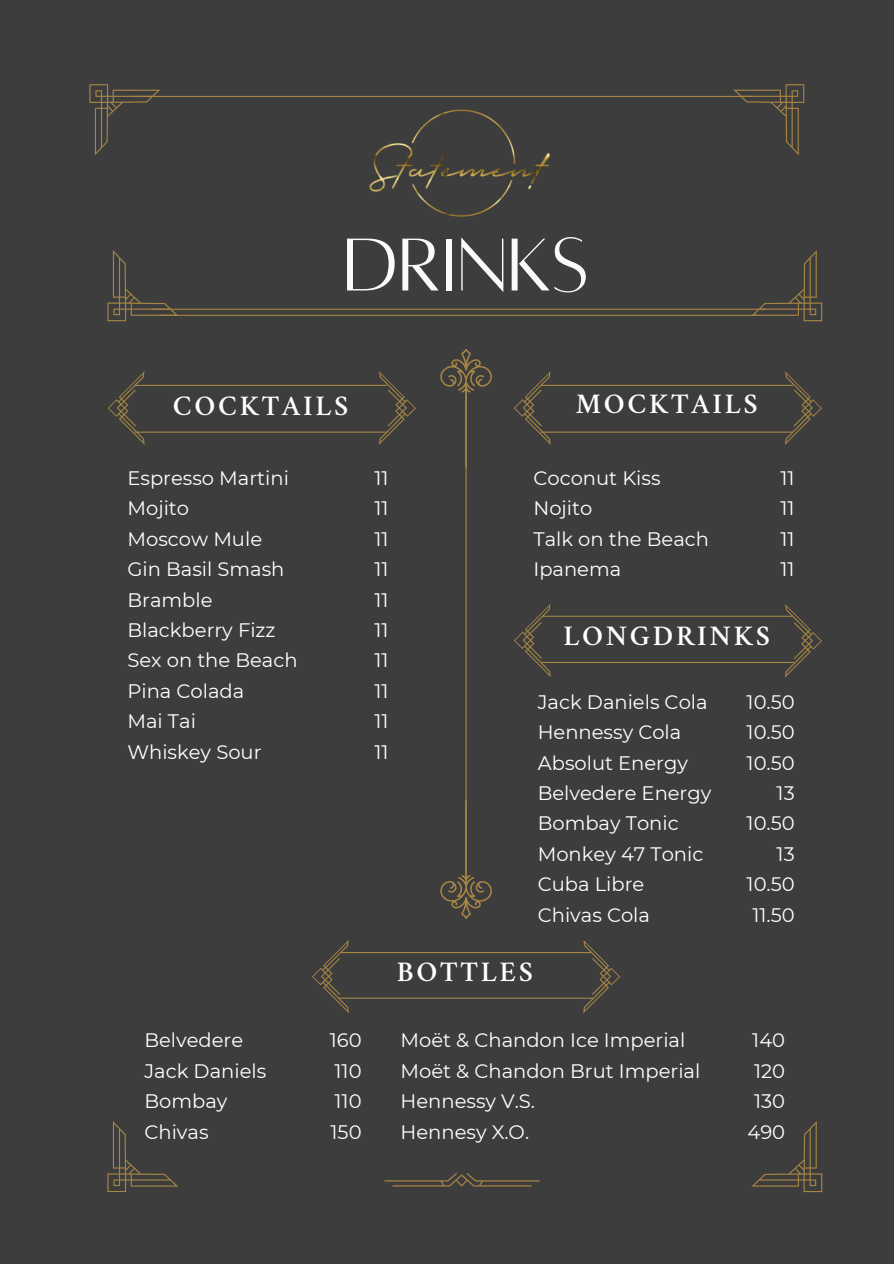
<style>
.page{position:relative;width:894px;height:1264px;background:#fff}
.page>*{position:absolute;margin:0;border:0;box-sizing:border-box;transform-origin:0 0}
.t1{font:82.35px "Alta regular";color:#fafafa}
.t2{font:600 28.5px "Crimson";letter-spacing:.1em;color:#fff}
.t3{font:19.5px "Montserrat";color:#fff}
</style>
<div class="page">
<div style="left:0;top:0;width:893px;height:1263px;background:#3d3d3d"></div>
<img style="left:369px;top:109px;width:181px;height:108px">
<hr style="left:160px;top:315px;width:598px;height:1px;background:#a68545">
<hr style="left:152px;top:309px;width:614px;height:1px;background:#a68545">
<hr style="left:134px;top:385px;width:253px;height:1px;background:#a68545">
<hr style="left:540px;top:385px;width:252px;height:1px;background:#a68545">
<hr style="left:542px;top:615px;width:250px;height:2px;background:#a68545">
<hr style="left:340px;top:952px;width:251px;height:1px;background:#a68545">
<hr style="left:134px;top:431px;width:253px;height:1px;background:#a68545">
<hr style="left:540px;top:431px;width:252px;height:1px;background:#a68545">
<hr style="left:540px;top:662px;width:254px;height:1px;background:#a68545">
<hr style="left:339px;top:997px;width:253px;height:1px;background:#a68545">
<svg style="left:384px;top:1173px;width:155px;height:13px"></svg>
<svg style="left:751px;top:250px;width:71px;height:71px"></svg>
<svg style="left:751px;top:1121px;width:71px;height:71px"></svg>
<svg style="left:107px;top:250px;width:71px;height:71px"></svg>
<svg style="left:107px;top:1121px;width:71px;height:70px"></svg>
<svg style="left:108px;top:371px;width:73px;height:74px"></svg>
<svg style="left:514px;top:371px;width:73px;height:74px"></svg>
<svg style="left:312px;top:940px;width:74px;height:73px"></svg>
<svg style="left:342px;top:371px;width:74px;height:74px"></svg>
<svg style="left:747px;top:371px;width:75px;height:74px"></svg>
<svg style="left:747px;top:604px;width:75px;height:74px"></svg>
<svg style="left:546px;top:940px;width:74px;height:73px"></svg>
<svg style="left:440px;top:349px;width:52px;height:118px"></svg>
<hr style="left:132px;top:96px;width:619px;height:1px;background:#a68545">
<svg style="left:89px;top:84px;width:71px;height:71px"></svg>
<svg style="left:733px;top:84px;width:71px;height:71px"></svg>
<hr style="left:465px;top:385px;width:1px;height:491px;background:#a68545">
<svg style="left:440px;top:800px;width:52px;height:119px"></svg>
<svg style="left:514px;top:604px;width:73px;height:73px"></svg>
<p class="t1" style="left:343px;top:224px;width:247px">DRINKS</p>
<p class="t2" style="left:173px;top:395px;width:177px">COCKTAILS</p>
<h1 class="t2" style="left:575px;top:393px;width:183px">MOCKTAILS</h1>
<p class="t3" style="left:127px;top:466px;width:163px">Espresso Martini</p>
<p class="t3" style="left:127px;top:496px;width:63px">Mojito</p>
<p class="t3" style="left:127px;top:527px;width:136px">Moscow Mule</p>
<p class="t3" style="left:127px;top:557px;width:158px">Gin Basil Smash</p>
<h2 class="t3" style="left:127px;top:587px;width:86px">Bramble</h2>
<p class="t3" style="left:127px;top:618px;width:149px">Blackberry Fizz</p>
<p class="t3" style="left:127px;top:648px;width:171px">Sex on the Beach</p>
<p class="t3" style="left:127px;top:679px;width:118px">Pina Colada</p>
<p class="t3" style="left:127px;top:709px;width:70px">Mai Tai</p>
<p class="t3" style="left:127px;top:739px;width:135px">Whiskey Sour</p>
<p class="t3" style="left:144px;top:1028px;width:100px">Belvedere</p>
<p class="t3" style="left:144px;top:1058px;width:123px">Jack Daniels</p>
<p class="t3" style="left:144px;top:1089px;width:84px">Bombay</p>
<p class="t3" style="left:144px;top:1119px;width:66px">Chivas</p>
<p class="t3" style="left:374px;top:466px;width:16px">11</p>
<h2 class="t3" style="left:374px;top:496px;width:16px">11</h2>
<p class="t3" style="left:374px;top:527px;width:16px">11</p>
<p class="t3" style="left:374px;top:557px;width:16px">11</p>
<p class="t3" style="left:374px;top:587px;width:16px">11</p>
<p class="t3" style="left:374px;top:618px;width:16px">11</p>
<p class="t3" style="left:374px;top:648px;width:16px">11</p>
<p class="t3" style="left:374px;top:679px;width:16px">11</p>
<p class="t3" style="left:374px;top:709px;width:16px">11</p>
<p class="t3" style="left:374px;top:739px;width:16px">11</p>
<p class="t3" style="left:533px;top:466px;width:128px">Coconut Kiss</p>
<p class="t3" style="left:533px;top:496px;width:60px">Nojito</p>
<p class="t3" style="left:533px;top:527px;width:177px">Talk on the Beach</p>
<p class="t3" style="left:533px;top:557px;width:89px">Ipanema</p>
<p class="t3" style="left:780px;top:466px;width:16px">11</p>
<p class="t3" style="left:780px;top:496px;width:16px">11</p>
<h2 class="t3" style="left:780px;top:527px;width:16px">11</h2>
<p class="t3" style="left:780px;top:557px;width:16px">11</p>
<p class="t2" style="left:563px;top:625px;width:208px">LONGDRINKS</p>
<p class="t3" style="left:537px;top:690px;width:171px">Jack Daniels Cola</p>
<p class="t3" style="left:537px;top:720px;width:145px">Hennessy Cola</p>
<p class="t3" style="left:537px;top:750px;width:152px">Absolut Energy</p>
<p class="t3" style="left:537px;top:781px;width:175px">Belvedere Energy</p>
<p class="t3" style="left:537px;top:811px;width:142px">Bombay Tonic</p>
<p class="t3" style="left:537px;top:841px;width:167px">Monkey 47 Tonic</p>
<p class="t3" style="left:537px;top:872px;width:108px">Cuba Libre</p>
<p class="t3" style="left:537px;top:902px;width:114px">Chivas Cola</p>
<p class="t3" style="left:746px;top:690px;width:50px">10.50</p>
<p class="t3" style="left:746px;top:720px;width:50px">10.50</p>
<p class="t3" style="left:746px;top:750px;width:50px">10.50</p>
<p class="t3" style="left:776px;top:781px;width:20px">13</p>
<p class="t3" style="left:746px;top:811px;width:50px">10.50</p>
<p class="t3" style="left:776px;top:841px;width:20px">13</p>
<p class="t3" style="left:746px;top:872px;width:50px">10.50</p>
<p class="t3" style="left:752px;top:902px;width:44px">11.50</p>
<p class="t2" style="left:396px;top:961px;width:138px">BOTTLES</p>
<p class="t3" style="left:329px;top:1028px;width:33px">160</p>
<p class="t3" style="left:334px;top:1058px;width:28px">110</p>
<p class="t3" style="left:334px;top:1089px;width:28px">110</p>
<p class="t3" style="left:330px;top:1119px;width:32px">150</p>
<p class="t3" style="left:400px;top:1028px;width:286px">Moët &amp; Chandon Ice Imperial</p>
<p class="t3" style="left:400px;top:1058px;width:301px">Moët &amp; Chandon Brut Imperial</p>
<p class="t3" style="left:400px;top:1089px;width:136px">Hennessy V.S.</p>
<p class="t3" style="left:400px;top:1119px;width:130px">Hennesy X.O.</p>
<p class="t3" style="left:752px;top:1028px;width:34px">140</p>
<h2 class="t3" style="left:753px;top:1058px;width:33px">120</h2>
<p class="t3" style="left:754px;top:1089px;width:32px">130</p>
<p class="t3" style="left:747px;top:1119px;width:39px">490</p>
</div>
